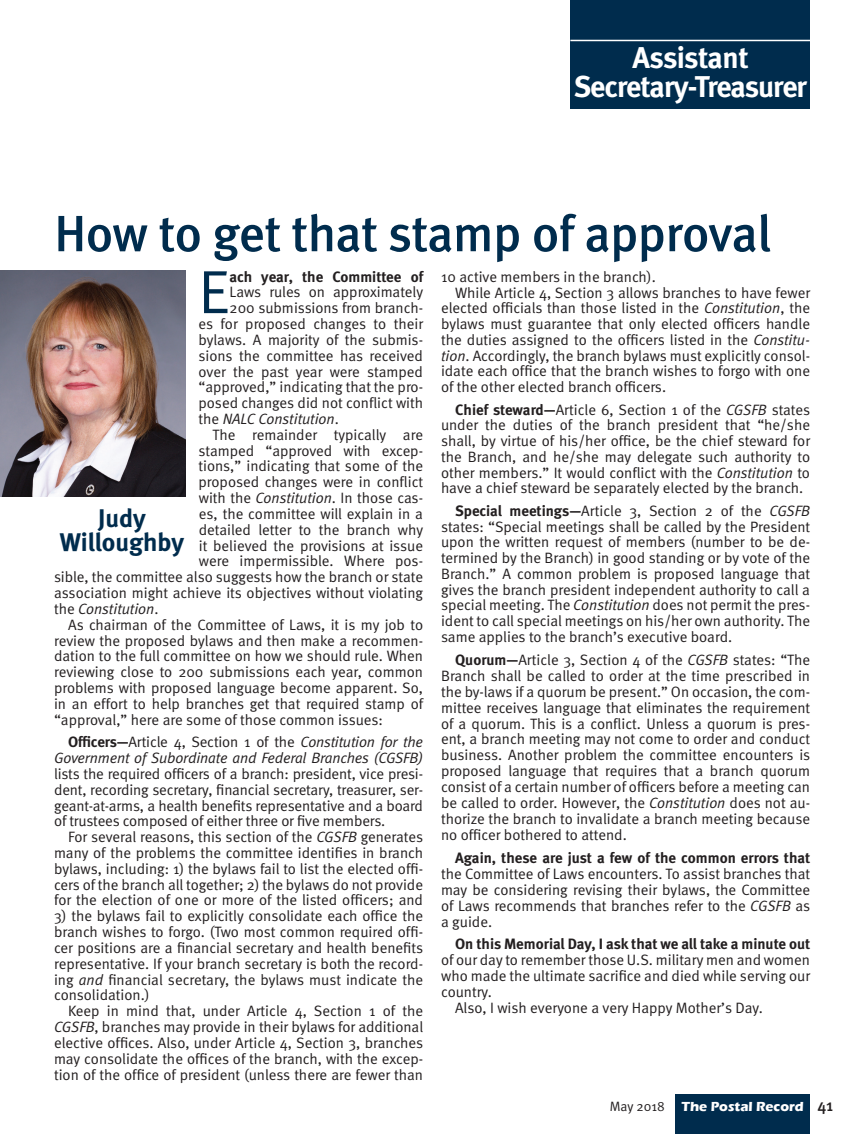
<style>
.page{position:relative;width:864px;height:1134px;background:#fff}
.page>*{position:absolute;margin:0;border:0;box-sizing:border-box;transform-origin:0 0}
.Drop_cap_body_text{font:60.9px "Meta Normal";color:#002c4d}
.Headline{font:500 51px "Meta";letter-spacing:-.015em;color:#002c4d}
.t1{font:700 30px/28.5px "Meta";letter-spacing:-.03em;color:#fff;text-align:center}
.t2{font:700 25.5px "Meta";color:#002c4d}
.First_line_bold_body{font:15px/15.9px "Meta Normal";color:#231f20;text-align:justify}
.Body_text{font:15px/15.8px "Meta Normal";color:#231f20;text-align:justify}
.Drop_cap_body_text-2{font:15px "Meta Normal";color:#231f20}
.Drop_cap_body_text-3{font:700 15px "Meta";color:#231f20}
.Drop_cap_body_text-4{font:italic 15px "Meta Normal";color:#231f20}
.Body_text-2{font:italic 15px "Meta Normal";color:#231f20}
.t3{font:700 13.5px "Eras ITC";color:#fff}
.t4{font:13.5px "Meta Normal";color:#231f20}
.s1{font-style:normal}
.s2{font-style:italic}
.s3{font-family:"Meta";font-weight:700}
.s4{font-family:"Meta";font-weight:500;font-size:16.5px;color:#231f20}
</style>
<div class="page">
<div style="left:675px;top:1095px;width:135px;height:39px;background:#002c4d"></div>
<div style="left:570px;top:0;width:240px;height:109px;background:#002c4d"></div>
<hr style="left:570px;top:40px;width:240px;height:1px;background:#fff">
<img style="left:0;top:270px;width:185px;height:226px">
<p class="t1" style="left:574px;top:43px;width:235px">Assistant<br>Secretary-Treasurer</p>
<p class="Headline" style="left:54px;top:204px;width:718px">How to get that stamp of approval</p>
<p class="Drop_cap_body_text" style="left:199px;top:257px;width:33px">E</p>
<p class="Drop_cap_body_text-3" style="left:230px;top:268px;width:195px">ach year, the Committee of</p>
<p class="Drop_cap_body_text-2" style="left:230px;top:284px;width:195px">Laws rules on approximately</p>
<p class="Drop_cap_body_text-2" style="left:230px;top:299px;width:195px">200 submissions from branch-</p>
<p class="Drop_cap_body_text-2" style="left:199px;top:315px;width:226px">es for proposed changes to their</p>
<p class="Drop_cap_body_text-2" style="left:199px;top:331px;width:226px">bylaws. A majority of the submis-</p>
<p class="Drop_cap_body_text-2" style="left:199px;top:347px;width:226px">sions the committee has received</p>
<p class="Drop_cap_body_text-2" style="left:199px;top:363px;width:226px">over the past year were stamped</p>
<p class="Drop_cap_body_text-2" style="left:199px;top:378px;width:226px">“approved,” indicating that the pro-</p>
<p class="Drop_cap_body_text-2" style="left:199px;top:394px;width:226px">posed changes did not conflict with</p>
<p class="Drop_cap_body_text-4" style="left:199px;top:410px;width:142px"><span class="s1">the</span> NALC Constitution<span class="s1">.</span></p>
<p class="Body_text" style="left:213px;top:427px;width:212px">The remainder typically are</p>
<p class="Body_text" style="left:199px;top:442px;width:226px">stamped “approved with excep-</p>
<p class="Body_text" style="left:199px;top:458px;width:226px">tions,” indicating that some of the</p>
<p class="Body_text" style="left:199px;top:474px;width:226px">proposed changes were in conflict</p>
<p class="Body_text" style="left:199px;top:490px;width:226px">with the <span class="s2">Constitution</span>. In those cas-</p>
<p class="Body_text" style="left:199px;top:506px;width:226px">es, the committee will explain in a</p>
<p class="Body_text" style="left:199px;top:522px;width:226px">detailed letter to the branch why</p>
<p class="Body_text" style="left:199px;top:537px;width:226px">it believed the provisions at issue</p>
<p class="Body_text" style="left:199px;top:553px;width:226px">were impermissible. Where pos-</p>
<p class="Body_text" style="left:54px;top:569px;width:370px">sible, the committee also suggests how the branch or state</p>
<p class="Body_text" style="left:54px;top:585px;width:370px">association might achieve its objectives without violating</p>
<p class="Body_text-2" style="left:54px;top:600px;width:106px"><span class="s1">the</span> Constitution<span class="s1">.</span></p>
<p class="Body_text" style="left:54px;top:616px;width:371px;text-indent:14px">As chairman of the Committee of Laws, it is my job to review the proposed bylaws and then make a recommen&shy;dation to the full committee on how we should rule. When reviewing close to 200 submissions each year, common problems with proposed language become apparent. So, in an effort to help branches get that required stamp of “approval,” here are some of those common issues:</p>
<p class="First_line_bold_body" style="left:54px;top:734px;width:371px;text-indent:14px"><span class="s3">Officers—</span>Article 4, Section 1 of the <span class="s2">Constitution for the Government of Subordinate and Federal Branches (CGSFB) </span>lists the required officers of a branch: president, vice presi&shy;dent, recording secretary, financial secretary, treasurer, ser&shy;geant-at-arms, a health benefits representative and a board of trustees composed of either three or five members.</p>
<p class="Body_text" style="left:54px;top:829px;width:371px;text-indent:14px">For several reasons, this section of the <span class="s2">CGSFB</span> generates many of the problems the committee identifies in branch bylaws, including: 1) the bylaws fail to list the elected offi&shy;cers of the branch all together; 2) the bylaws do not provide for the election of one or more of the listed officers; and</p>
<p class="Body_text" style="left:54px;top:908px;width:371px">3) the bylaws fail to explicitly consolidate each office the branch wishes to forgo. (Two most common required offi&shy;cer positions are a financial secretary and health benefits representative. If your branch secretary is both the record&shy;ing <span class="s2">and</span> financial secretary, the bylaws must indicate the consolidation.)</p>
<p class="Body_text" style="left:54px;top:1003px;width:371px;text-indent:14px">Keep in mind that, under Article 4, Section 1 of the <span class="s2">CGSFB</span>, branches may provide in their bylaws for additional elective offices. Also, under Article 4, Section 3, branches may consolidate the offices of the branch, with the excep&shy;tion of the office of president (unless there are fewer than</p>
<p class="t2" style="left:98px;top:503px;width:49px">Judy</p>
<p class="t2" style="left:60px;top:527px;width:126px">Willoughby</p>
<p class="Body_text" style="left:441px;top:269px;width:216px">10 active members in the branch).</p>
<p class="Body_text" style="left:441px;top:284px;width:371px;text-indent:14px">While Article 4, Section 3 allows branches to have fewer elected officials than those listed in the <span class="s2">Constitution</span>, the bylaws must guarantee that only elected officers handle the duties assigned to the officers listed in the <span class="s2">Constitu&shy;tion</span>. Accordingly, the branch bylaws must explicitly consol&shy;idate each office that the branch wishes to forgo with one of the other elected branch officers.</p>
<p class="First_line_bold_body" style="left:441px;top:401px;width:371px;text-indent:14px"><span class="s3">Chief steward—</span>Article 6, Section 1 of the <span class="s2">CGSFB</span> states under the duties of the branch president that “he/she shall, by virtue of his/her office, be the chief steward for the Branch, and he/she may delegate such authority to other members.” It would conflict with the <span class="s2">Constitution</span> to have a chief steward be separately elected by the branch.</p>
<p class="First_line_bold_body" style="left:441px;top:503px;width:371px;text-indent:14px"><span class="s3">Special meetings—</span>Article 3, Section 2 of the <span class="s2">CGSFB </span>states: “Special meetings shall be called by the President upon the written request of members (number to be de&shy;termined by the Branch) in good standing or by vote of the Branch.” A common problem is proposed language that gives the branch president independent authority to call a special meeting. The <span class="s2">Constitution</span> does not permit the pres&shy;ident to call special meetings on his/her own authority. The same applies to the branch’s executive board.</p>
<p class="First_line_bold_body" style="left:441px;top:651px;width:371px;text-indent:14px"><span class="s3">Quorum—</span>Article 3, Section 4 of the <span class="s2">CGSFB</span> states: “The Branch shall be called to order at the time prescribed in the by-laws if a quorum be present.” On occasion, the com&shy;mittee receives language that eliminates the requirement of a quorum. This is a conflict. Unless a quorum is pres&shy;ent, a branch meeting may not come to order and conduct business. Another problem the committee encounters is proposed language that requires that a branch quorum consist of a certain number of officers before a meeting can be called to order. However, the <span class="s2">Constitution</span> does not au&shy;thorize the branch to invalidate a branch meeting because no officer bothered to attend.</p>
<p class="First_line_bold_body" style="left:441px;top:850px;width:371px;text-indent:14px"><span class="s3">Again, these are just a few of the common errors that </span>the Committee of Laws encounters. To assist branches that may be considering revising their bylaws, the Committee of Laws recommends that branches refer to the <span class="s2">CGSFB</span> as a guide.</p>
<p class="First_line_bold_body" style="left:441px;top:936px;width:371px;text-indent:14px"><span class="s3">On this Memorial Day, I ask that we all take a minute out </span>of our day to remember those U.S. military men and women who made the ultimate sacrifice and died while serving our country.</p>
<p class="First_line_bold_body" style="left:455px;top:999px;width:309px">Also, I wish everyone a very Happy Mother’s Day.</p>
<p class="t4" style="left:610px;top:1098px;width:57px">May 2018</p>
<p class="t3" style="left:682px;top:1099px;width:153px">The Postal Record <span class="s4">41</span></p>
</div>
